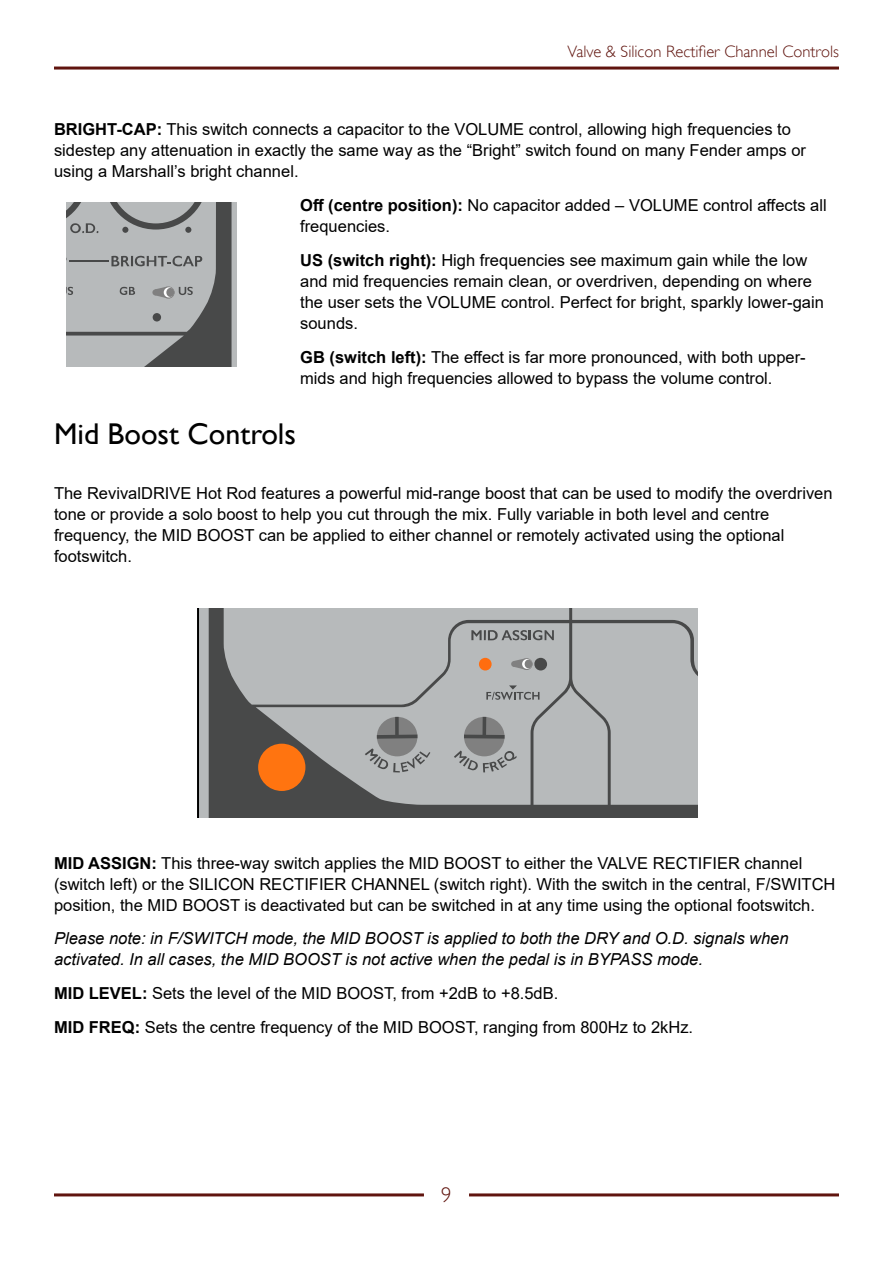
<style>
.page{position:relative;width:893px;height:1263px;background:#fff}
.page>*{position:absolute;margin:0;border:0;box-sizing:border-box;transform-origin:0 0}
.t1{font:30px "Gill Sans";color:#000}
.t2{font:300 21px "Gill Sans";color:#60140e}
.t3{font:16.5px/21px "Arial";color:#000}
.t4{font:italic 16.5px/21px "Arial";color:#000}
.t5{font:300 16.5px "Gill Sans";color:#60140e}
.s1{font-weight:700}
</style>
<div class="page">
<hr style="left:54px;top:67px;width:785px;height:3px;background:#60140e">
<hr style="left:54px;top:1193px;width:370px;height:3px;background:#60140e">
<hr style="left:469px;top:1193px;width:370px;height:3px;background:#60140e">
<svg style="left:66px;top:202px;width:170px;height:165px;background:#9b9d9e"></svg>
<svg style="left:197px;top:608px;width:12px;height:209px;background:#969899"></svg>
<div style="left:209px;top:608px;width:489px;height:209px;background:#484949"></div>
<svg style="left:506px;top:811px;width:136px;height:6px"></svg>
<svg style="left:256px;top:705px;width:442px;height:100px;background:#aba7a3"></svg>
<svg style="left:365px;top:748px;width:65px;height:24px"></svg>
<svg style="left:454px;top:750px;width:62px;height:22px"></svg>
<svg style="left:224px;top:608px;width:474px;height:97px;background:#b0b2b3"></svg>
<svg style="left:522px;top:659px;width:10px;height:10px"></svg>
<div style="left:525px;top:660px;width:7px;height:8px;background:#808080;border-radius:50%"></div>
<div style="left:377px;top:717px;width:41px;height:39px;background:#808080;border-radius:50%"></div>
<svg style="left:373px;top:733px;width:48px;height:7px"></svg>
<svg style="left:395px;top:717px;width:4px;height:18px"></svg>
<div style="left:464px;top:717px;width:41px;height:39px;background:#808080;border-radius:50%"></div>
<svg style="left:464px;top:735px;width:41px;height:4px"></svg>
<svg style="left:482px;top:717px;width:4px;height:18px"></svg>
<p class="t5" style="left:567px;top:41px;width:273px">Valve &amp; Silicon Rectifier Channel Controls</p>
<p class="t3" style="left:54px;top:119px;width:754px"><span class="s1">BRIGHT-CAP:</span> This switch connects a capacitor to the VOLUME control, allowing high frequencies to sidestep any attenuation in exactly the same way as the “Bright” switch found on many Fender amps or using a Marshall’s bright channel.</p>
<p class="t3" style="left:300px;top:195px;width:528px"><span class="s1">Off (centre position):</span> No capacitor added – VOLUME control affects all frequencies.</p>
<p class="t3" style="left:300px;top:249px;width:525px"><span class="s1">US (switch right):</span> High frequencies see maximum gain while the low and mid frequencies remain clean, or overdriven, depending on where the user sets the VOLUME control. Perfect for bright, sparkly lower-gain sounds.</p>
<p class="t3" style="left:300px;top:346px;width:507px"><span class="s1">GB (switch left):</span> The effect is far more pronounced, with both upper&shy;mids and high frequencies allowed to bypass the volume control.</p>
<h1 class="t1" style="left:54px;top:421px;width:244px">Mid Boost Controls</h1>
<p class="t3" style="left:54px;top:482px;width:780px">The RevivalDRIVE Hot Rod features a powerful mid-range boost that can be used to modify the overdriven tone or provide a solo boost to help you cut through the mix. Fully variable in both level and centre frequency, the MID BOOST can be applied to either channel or remotely activated using the optional footswitch.</p>
<p class="t3" style="left:54px;top:852px;width:783px"><span class="s1">MID ASSIGN:</span> This three-way switch applies the MID BOOST to either the VALVE RECTIFIER channel (switch left) or the SILICON RECTIFIER CHANNEL (switch right). With the switch in the central, F/SWITCH position, the MID BOOST is deactivated but can be switched in at any time using the optional footswitch.</p>
<p class="t4" style="left:54px;top:930px;width:736px">Please note: in F/SWITCH mode, the MID BOOST is applied to both the DRY and O.D. signals when activated. In all cases, the MID BOOST is not active when the pedal is in BYPASS mode.</p>
<p class="t3" style="left:54px;top:976px;width:641px;line-height:33.8px"><span class="s1">MID LEVEL:</span> Sets the level of the MID BOOST, from +2dB to +8.5dB.<br><span class="s1">MID FREQ:</span> Sets the centre frequency of the MID BOOST, ranging from 800Hz to 2kHz.</p>
<p class="t2" style="left:441px;top:1186px;width:12px">9</p>
</div>
